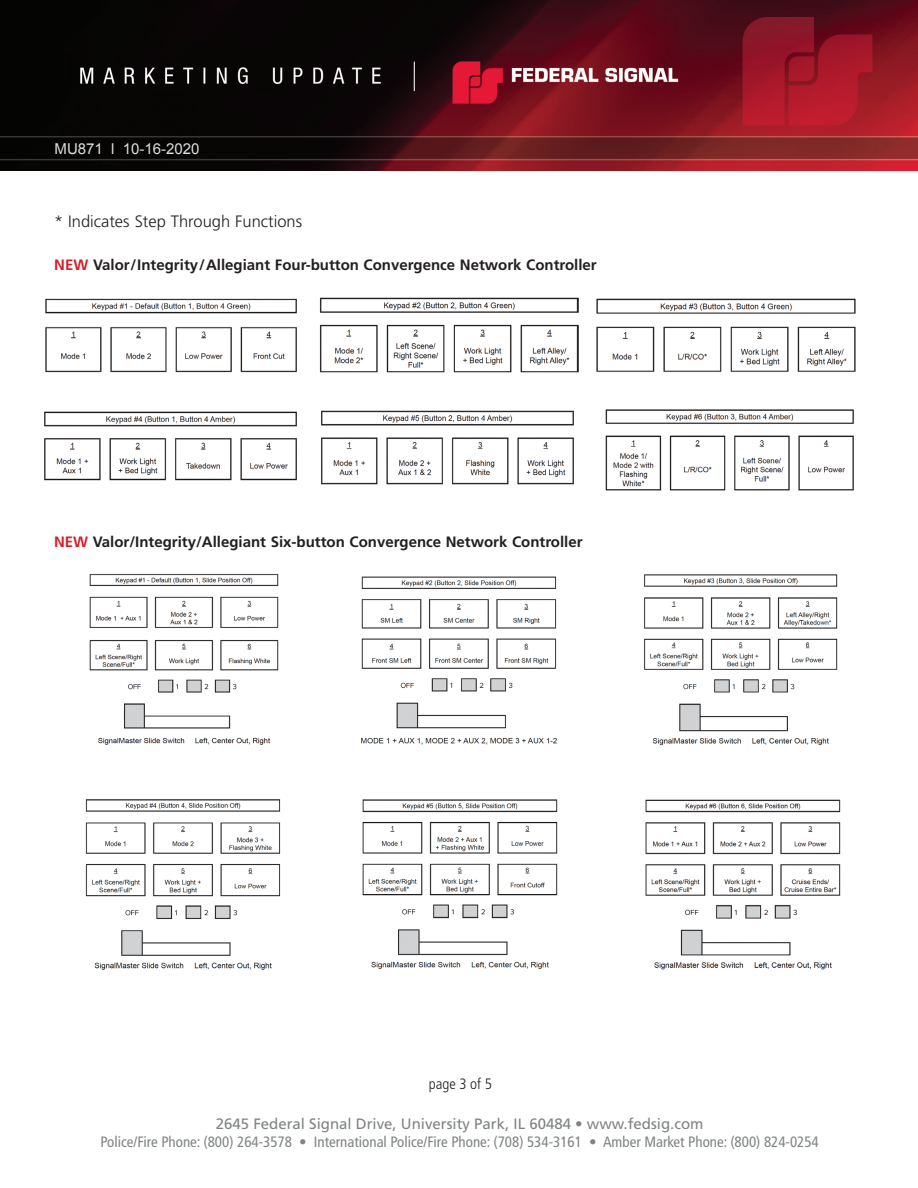
<style>
.page{position:relative;width:918px;height:1188px;background:#fff}
.page>*{position:absolute;margin:0;border:0;box-sizing:border-box;transform-origin:0 0}
.t1{font:300 16.5px "Frutiger";color:#231f20}
.t2{font:700 15px "Frutiger LT Std";color:#231f20}
.t3{font:condensed 15px "Frutiger";color:#808384}
.t4{font:15px "Frutiger";color:#808384}
.t5{font:15px "Arial";color:#dcdddf}
.t6{font:300 condensed 15px "Frutiger";color:#231f20}
.s1{color:#d1232a}
</style>
<div class="page">
<img style="left:0;top:0;width:918px;height:171px">
<img style="left:45px;top:298px;width:252px;height:75px">
<img style="left:319px;top:297px;width:259px;height:76px">
<img style="left:596px;top:298px;width:260px;height:74px">
<img style="left:44px;top:411px;width:253px;height:70px">
<img style="left:321px;top:410px;width:253px;height:75px">
<img style="left:605px;top:409px;width:249px;height:81px">
<img style="left:89px;top:574px;width:190px;height:171px">
<img style="left:361px;top:576px;width:196px;height:169px">
<img style="left:644px;top:574px;width:194px;height:172px">
<img style="left:86px;top:799px;width:195px;height:171px">
<img style="left:362px;top:799px;width:195px;height:170px">
<img style="left:645px;top:799px;width:196px;height:171px">
<p class="t5" style="left:55px;top:139px;width:147px">MU871 l 10-16-2020</p>
<p class="t1" style="left:54px;top:212px;width:250px">* Indicates Step Through Functions</p>
<p class="t2" style="left:54px;top:256px;width:544px"><span class="s1">NEW</span> Valor/Integrity/Allegiant Four-button Convergence Network Controller</p>
<p class="t2" style="left:54px;top:533px;width:530px"><span class="s1">NEW</span> Valor/Integrity/Allegiant Six-button Convergence Network Controller</p>
<p class="t6" style="left:429px;top:1075px;width:64px">page 3 of 5</p>
<p class="t4" style="left:216px;top:1115px;width:489px">2645 Federal Signal Drive, University Park, IL 60484 • www.fedsig.com</p>
<p class="t3" style="left:101px;top:1134px;width:720px">Police/Fire Phone: (800) 264-3578 • International Police/Fire Phone: (708) 534-3161 • Amber Market Phone: (800) 824-0254</p>
</div>
